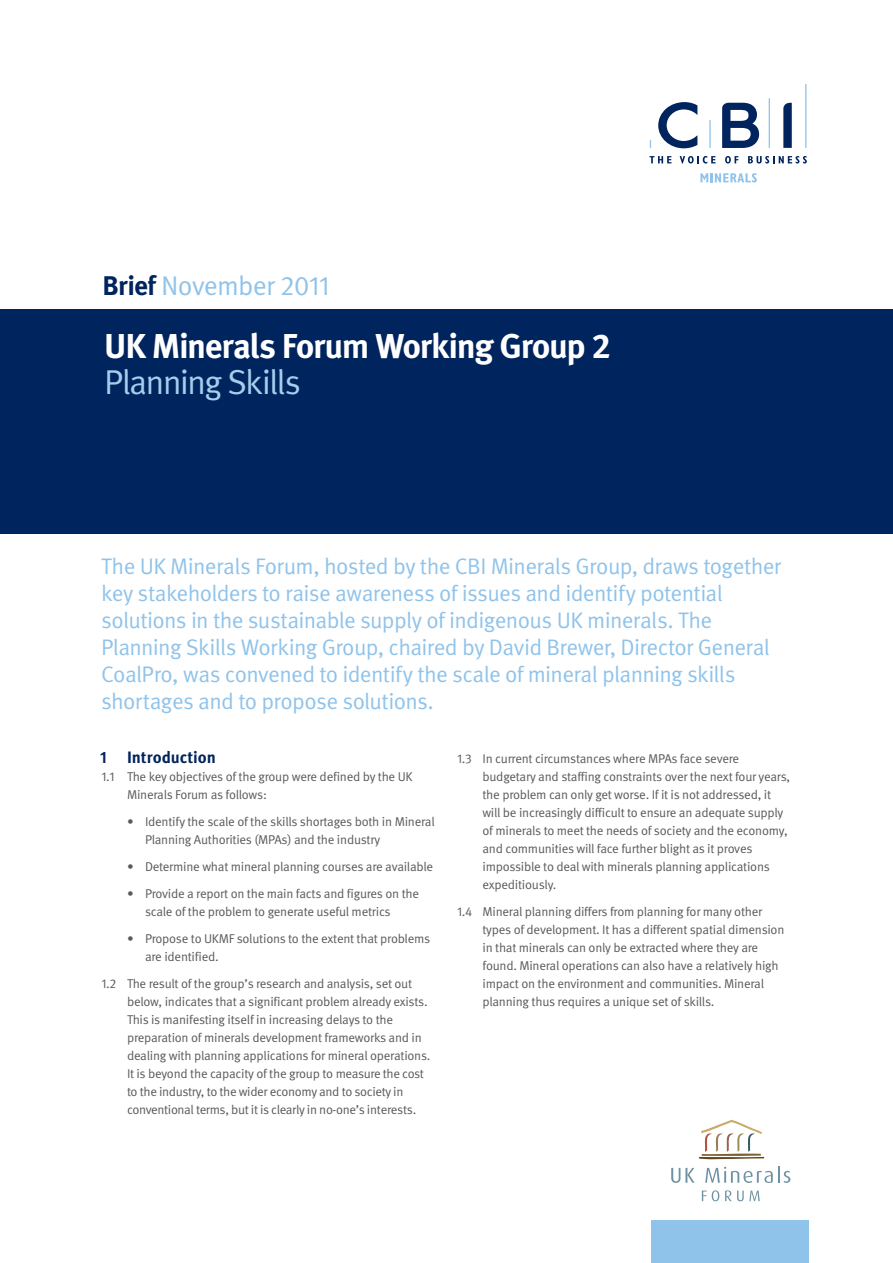
<style>
.page{position:relative;width:893px;height:1263px;background:#fff}
.page>*{position:absolute;margin:0;border:0;box-sizing:border-box;transform-origin:0 0}
.t1{font:700 34.5px "Meta OT";letter-spacing:-.04em;color:#fff}
.t2{font:34.5px "Meta OT";letter-spacing:-.055em;color:#a5cded}
.t3{font:27px "Meta OT";letter-spacing:-.03em;color:#90c3ea}
.t4{font:22.5px/27px "Meta OT";letter-spacing:-.03em;color:#90c3ea}
.t5{font:700 16.5px "Meta OT";color:#00245d}
.t6{font:12.75px/18px "Meta OT";letter-spacing:-.02em;color:#58595b}
.s1{font-weight:700;color:#00245d}
</style>
<div class="page">
<div style="left:0;top:309px;width:893px;height:225px;background:#00245d"></div>
<svg style="left:783px;top:102px;width:9px;height:46px"></svg>
<svg style="left:658px;top:102px;width:39px;height:46px"></svg>
<svg style="left:722px;top:103px;width:37px;height:45px"></svg>
<svg style="left:805px;top:84px;width:1px;height:64px"></svg>
<svg style="left:769px;top:98px;width:1px;height:50px"></svg>
<svg style="left:709px;top:120px;width:2px;height:28px"></svg>
<svg style="left:649px;top:156px;width:22px;height:7px"></svg>
<svg style="left:680px;top:156px;width:36px;height:7px"></svg>
<svg style="left:725px;top:156px;width:13px;height:7px"></svg>
<svg style="left:748px;top:156px;width:59px;height:7px"></svg>
<svg style="left:700px;top:173px;width:57px;height:9px"></svg>
<div style="left:651px;top:1220px;width:157px;height:43px;background:#90c3ea"></div>
<svg style="left:699px;top:1120px;width:65px;height:39px"></svg>
<svg style="left:671px;top:1168px;width:23px;height:15px"></svg>
<svg style="left:705px;top:1166px;width:85px;height:17px"></svg>
<svg style="left:702px;top:1190px;width:17px;height:11px"></svg>
<svg style="left:725px;top:1190px;width:35px;height:11px"></svg>
<h2 class="t3" style="left:102px;top:269px;width:228px"><span class="s1">Brief</span> November 2011</h2>
<h1 class="t1" style="left:104px;top:324px;width:508px">UK Minerals Forum Working Group 2</h1>
<h1 class="t2" style="left:104px;top:360px;width:198px">Planning Skills</h1>
<p class="t4" style="left:101px;top:553px;width:682px">The UK Minerals Forum, hosted by the CBI Minerals Group, draws together key stakeholders to raise awareness of issues and identify potential solutions in the sustainable supply of indigenous UK minerals. The Planning Skills Working Group, chaired by David Brewer, Director General CoalPro, was convened to identify the scale of mineral planning skills shortages and to propose solutions.</p>
<p class="t5" style="left:100px;top:747px;width:117px">1 Introduction</p>
<p class="t6" style="left:127px;top:768px;width:287px;text-indent:-26px">1.1 The key objectives of the group were defined by the UK<br>Minerals Forum as follows:</p>
<p class="t6" style="left:145px;top:813px;width:291px;text-indent:-18px">• Identify the scale of the skills shortages both in Mineral<br>Planning Authorities (MPAs) and the industry</p>
<p class="t6" style="left:127px;top:858px;width:308px">• Determine what mineral planning courses are available</p>
<p class="t6" style="left:145px;top:885px;width:276px;text-indent:-18px">• Provide a report on the main facts and figures on the scale of the problem to generate useful metrics</p>
<p class="t6" style="left:145px;top:930px;width:287px;text-indent:-18px">• Propose to UKMF solutions to the extent that problems are identified.</p>
<p class="t6" style="left:127px;top:975px;width:305px;text-indent:-26px">1.2 The result of the group’s research and analysis, set out below, indicates that a significant problem already exists.<br>This is manifesting itself in increasing delays to the preparation of minerals development frameworks and in dealing with planning applications for mineral operations.<br>It is beyond the capacity of the group to measure the cost to the industry, to the wider economy and to society in conventional terms, but it is clearly in no-one’s interests.</p>
<p class="t6" style="left:482px;top:750px;width:309px;text-indent:-26px">1.3 In current circumstances where MPAs face severe budgetary and staffing constraints over the next four years, the problem can only get worse. If it is not addressed, it will be increasingly difficult to ensure an adequate supply of minerals to meet the needs of society and the economy, and communities will face further blight as it proves impossible to deal with minerals planning applications expeditiously.</p>
<p class="t6" style="left:482px;top:903px;width:303px;text-indent:-26px">1.4 Mineral planning differs from planning for many other types of development. It has a different spatial dimension in that minerals can only be extracted where they are found. Mineral operations can also have a relatively high impact on the environment and communities. Mineral planning thus requires a unique set of skills.</p>
</div>
